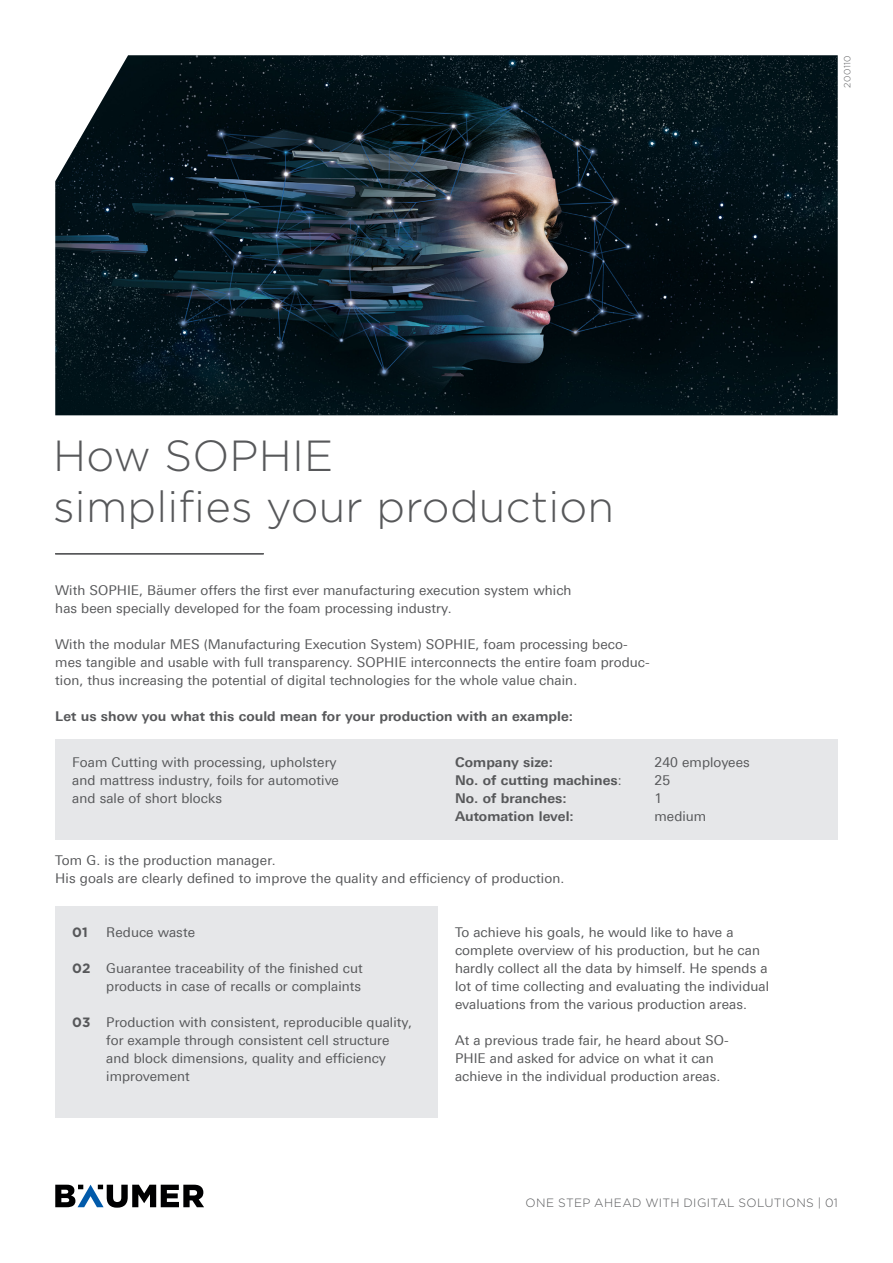
<style>
.page{position:relative;width:893px;height:1263px;background:#fff}
.page>*{position:absolute;margin:0;border:0;box-sizing:border-box;transform-origin:0 0}
.t1{font:300 43.5px "Gotham";letter-spacing:.005em;color:#57585a}
.Copy_links{font:13.5px/18px "Linotype Univers 430";letter-spacing:.005em;color:#57585a}
.Teaser_Copy{font:13.5px/18px "Linotype Univers 430";letter-spacing:.005em;color:#57585a}
.Copy_links-2{font:700 13.5px "Linotype Univers 630";letter-spacing:.005em;color:#57585a}
.Teaser_Copy-2{font:700 13.5px "Linotype Univers 630";letter-spacing:.005em;color:#57585a}
.t2{font:700 13.5px "Gotham";color:#57585a}
.t3{font:300 12px "Gotham";letter-spacing:.03em;color:#57585a}
.t4{font:300 9px "Gotham";letter-spacing:.045em;color:#57585a}
.s1{font-family:"Linotype Univers 430";font-weight:400}
.s2{font-family:"Gotham";font-weight:700}
</style>
<div class="page">
<svg style="left:55px;top:1185px;width:149px;height:23px"></svg>
<hr style="left:55px;top:553px;width:209px;height:1px;background:#57585a">
<img style="left:55px;top:55px;width:783px;height:360px">
<div style="left:55px;top:739px;width:783px;height:101px;background:#e6e7e9"></div>
<div style="left:55px;top:906px;width:383px;height:211px;background:#e6e7e9"></div>
<p class="t4" style="left:842px;top:88px;width:34px;rotate:-90deg">200110</p>
<p class="t1" style="left:53px;top:428px;width:282px">How SOPHIE</p>
<p class="t1" style="left:53px;top:479px;width:563px">simplifies your production</p>
<p class="Copy_links" style="left:55px;top:581px;width:518px">With SOPHIE, Bäumer offers the first ever manufacturing execution system which has been specially developed for the foam processing industry.</p>
<p class="Copy_links" style="left:55px;top:635px;width:596px">With the modular MES (Manufacturing Execution System) SOPHIE, foam processing beco&shy;mes tangible and usable with full transparency. SOPHIE interconnects the entire foam produc&shy;tion, thus increasing the potential of digital technologies for the whole value chain.</p>
<p class="Teaser_Copy-2" style="left:55px;top:708px;width:519px">Let us show you what this could mean for your production with an example:</p>
<p class="Teaser_Copy" style="left:72px;top:753px;width:268px">Foam Cutting with processing, upholstery and mattress industry, foils for automotive and sale of short blocks</p>
<p class="Copy_links-2" style="left:455px;top:754px;width:100px">Company size:</p>
<p class="Copy_links" style="left:654px;top:753px;width:97px">240 employees</p>
<p class="Copy_links-2" style="left:455px;top:772px;width:168px">No. of cutting machines<span class="s1">:</span></p>
<p class="Copy_links" style="left:654px;top:771px;width:17px">25</p>
<p class="Copy_links-2" style="left:455px;top:790px;width:113px">No. of branches:</p>
<p class="Copy_links" style="left:654px;top:789px;width:9px">1</p>
<p class="Copy_links-2" style="left:455px;top:808px;width:120px">Automation level:</p>
<p class="Copy_links" style="left:654px;top:807px;width:53px">medium</p>
<p class="Copy_links" style="left:55px;top:851px;width:511px">Tom G. is the production manager.<br>His goals are clearly defined to improve the quality and efficiency of production.</p>
<p class="t2" style="left:72px;top:924px;width:17px">01</p>
<p class="Copy_links" style="left:106px;top:923px;width:90px">Reduce waste</p>
<p class="Copy_links" style="left:72px;top:959px;width:292px;text-align:right"><span class="s2">02</span> Guarantee traceability of the finished cut products in case of recalls or complaints</p>
<p class="Copy_links" style="left:106px;top:1013px;width:307px;text-indent:-34px"><span class="s2">03</span> Production with consistent, reproducible quality, for example through consistent cell structure and block dimensions, quality and efficiency improvement</p>
<p class="Copy_links" style="left:455px;top:923px;width:316px">To achieve his goals, he would like to have a complete overview of his production, but he can hardly collect all the data by himself. He spends a lot of time collecting and evaluating the individual evaluations from the various production areas.</p>
<p class="Copy_links" style="left:455px;top:1031px;width:275px">At a previous trade fair, he heard about SO-<br>PHIE and asked for advice on what it can achieve in the individual production areas.</p>
<p class="t3" style="left:526px;top:1195px;width:314px">ONE STEP AHEAD WITH DIGITAL SOLUTIONS | 01</p>
</div>
